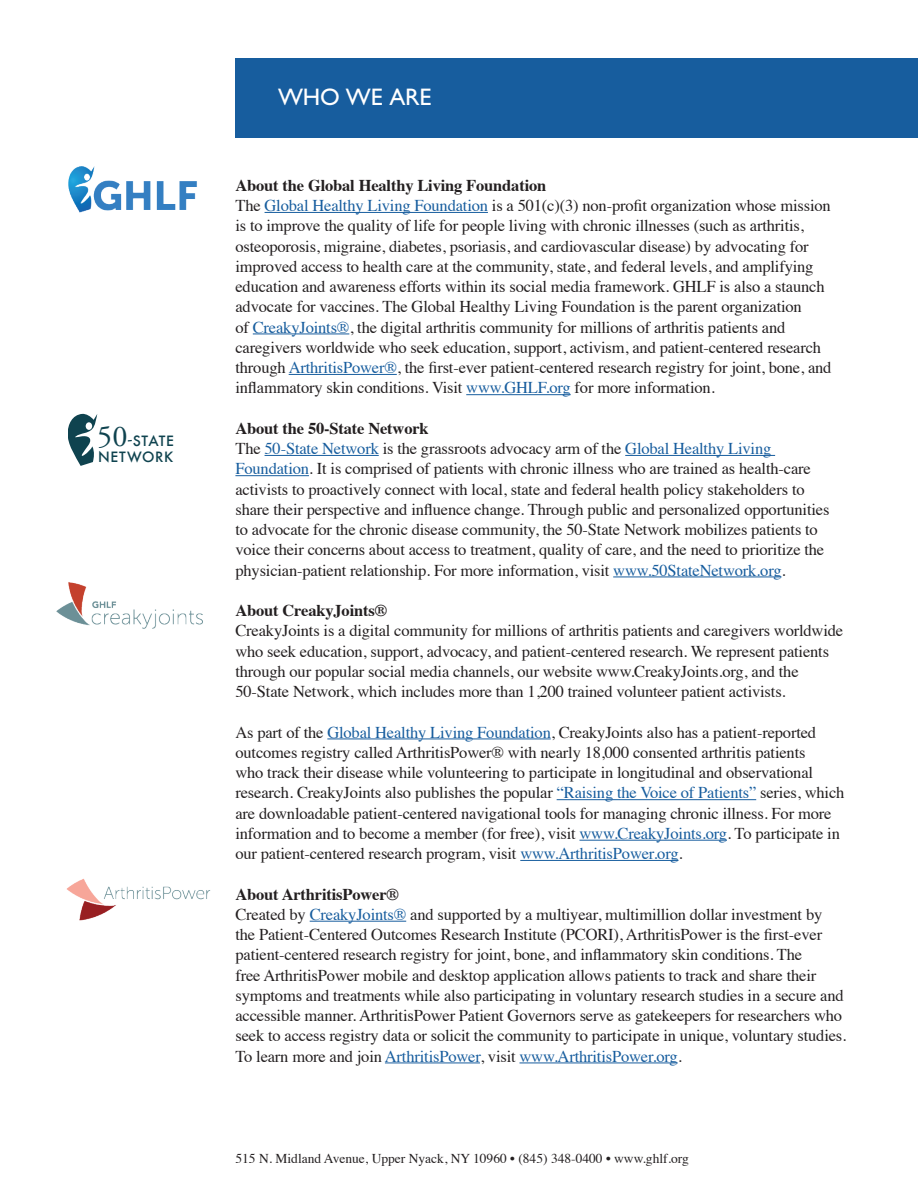
<style>
.page{position:relative;width:918px;height:1188px;background:#fff}
.page>*{position:absolute;margin:0;border:0;box-sizing:border-box;transform-origin:0 0}
.t1{font:500 24px "Gill Sans MT Pro";letter-spacing:-.01em;color:#fff}
.t2{font:16.5px/20.2px "Times";letter-spacing:-.01em;color:#231f20}
.t3{font:700 16.5px "Times";letter-spacing:-.01em;color:#231f20}
.t4{font:500 13.95px/15.8px "Futura";letter-spacing:.05em;color:#0f434f}
.t5{font:13.5px "Times";color:#231f20}
.s1{font-family:"Adobe Garamond Pro";font-weight:400;font-size:30.3px}
.s2{font-weight:700}
.s3{color:#175d9e}
</style>
<div class="page">
<hr style="left:265px;top:212px;width:223px;height:1px;background:#175d9e">
<hr style="left:253px;top:334px;width:96px;height:1px;background:#175d9e">
<hr style="left:289px;top:374px;width:108px;height:1px;background:#175d9e">
<hr style="left:466px;top:394px;width:105px;height:1px;background:#175d9e">
<hr style="left:265px;top:455px;width:114px;height:1px;background:#175d9e">
<hr style="left:625px;top:455px;width:150px;height:1px;background:#175d9e">
<hr style="left:235px;top:475px;width:74px;height:1px;background:#175d9e">
<hr style="left:613px;top:577px;width:168px;height:1px;background:#175d9e">
<hr style="left:327px;top:739px;width:224px;height:1px;background:#175d9e">
<hr style="left:557px;top:799px;width:199px;height:1px;background:#175d9e">
<hr style="left:579px;top:840px;width:148px;height:1px;background:#175d9e">
<hr style="left:520px;top:860px;width:158px;height:1px;background:#175d9e">
<hr style="left:310px;top:921px;width:96px;height:1px;background:#175d9e">
<hr style="left:385px;top:1063px;width:95px;height:1px;background:#175d9e">
<hr style="left:520px;top:1063px;width:158px;height:1px;background:#175d9e">
<img style="left:56px;top:582px;width:147px;height:47px">
<div style="left:235px;top:58px;width:683px;height:80px;background:#175d9e"></div>
<img style="left:68px;top:166px;width:129px;height:47px">
<img style="left:67px;top:878px;width:144px;height:43px">
<svg style="left:68px;top:414px;width:29px;height:52px"></svg>
<p class="t4" style="left:97px;top:433px;width:78px"><span class="s1">50</span> STATE<br>NETWORK</p>
<h1 class="t1" style="left:278px;top:83px;width:155px">WHO WE ARE</h1>
<p class="t2" style="left:235px;top:174px;width:598px"><span class="s2">About the Global Healthy Living Foundation<br></span>The <span class="s3">Global Healthy Living Foundation</span> is a 501(c)(3) non-profit organization whose mission is to improve the quality of life for people living with chronic illnesses (such as arthritis, osteoporosis, migraine, diabetes, psoriasis, and cardiovascular disease) by advocating for improved access to health care at the community, state, and federal levels, and amplifying education and awareness efforts within its social media framework. GHLF is also a staunch advocate for vaccines. The Global Healthy Living Foundation is the parent organization<br>of <span class="s3">CreakyJoints®</span>, the digital arthritis community for millions of arthritis patients and caregivers worldwide who seek education, support, activism, and patient-centered research through <span class="s3">ArthritisPower®</span>, the first-ever patient-centered research registry for joint, bone, and inflammatory skin conditions. Visit <span class="s3">www.GHLF.org</span> for more information.</p>
<p class="t2" style="left:235px;top:417px;width:596px"><span class="s2">About the 50-State Network<br></span>The <span class="s3">50-State Network</span> is the grassroots advocacy arm of the <span class="s3">Global Healthy Living Foundation</span>. It is comprised of patients with chronic illness who are trained as health-care activists to proactively connect with local, state and federal health policy stakeholders to share their perspective and influence change. Through public and personalized opportunities to advocate for the chronic disease community, the 50-State Network mobilizes patients to voice their concerns about access to treatment, quality of care, and the need to prioritize the physician-patient relationship. For more information, visit <span class="s3">www.50StateNetwork.org</span>.</p>
<p class="t3" style="left:235px;top:595px;width:153px">About CreakyJoints®</p>
<p class="t2" style="left:235px;top:619px;width:609px">CreakyJoints is a digital community for millions of arthritis patients and caregivers worldwide who seek education, support, advocacy, and patient-centered research. We represent patients through our popular social media channels, our website www.CreakyJoints.org, and the 50-State Network, which includes more than 1,200 trained volunteer patient activists.</p>
<p class="t2" style="left:235px;top:721px;width:610px">As part of the <span class="s3">Global Healthy Living Foundation</span>, CreakyJoints also has a patient-reported outcomes registry called ArthritisPower® with nearly 18,000 consented arthritis patients<br>who track their disease while volunteering to participate in longitudinal and observational research. CreakyJoints also publishes the popular <span class="s3">“Raising the Voice of Patients”</span> series, which are downloadable patient-centered navigational tools for managing chronic illness. For more information and to become a member (for free), visit <span class="s3">www.CreakyJoints.org</span>. To participate in our patient-centered research program, visit <span class="s3">www.ArthritisPower.org</span>.</p>
<p class="t2" style="left:235px;top:882px;width:612px"><span class="s2">About ArthritisPower®<br></span>Created by <span class="s3">CreakyJoints®</span> and supported by a multiyear, multimillion dollar investment by<br>the Patient-Centered Outcomes Research Institute (PCORI), ArthritisPower is the first-ever patient-centered research registry for joint, bone, and inflammatory skin conditions. The<br>free ArthritisPower mobile and desktop application allows patients to track and share their symptoms and treatments while also participating in voluntary research studies in a secure and accessible manner. ArthritisPower Patient Governors serve as gatekeepers for researchers who seek to access registry data or solicit the community to participate in unique, voluntary studies.<br>To learn more and join <span class="s3">ArthritisPower</span>, visit <span class="s3">www.ArthritisPower.org</span>.</p>
<p class="t5" style="left:235px;top:1145px;width:455px">515 N. Midland Avenue, Upper Nyack, NY 10960 • (845) 348-0400 • www.ghlf.org</p>
</div>
